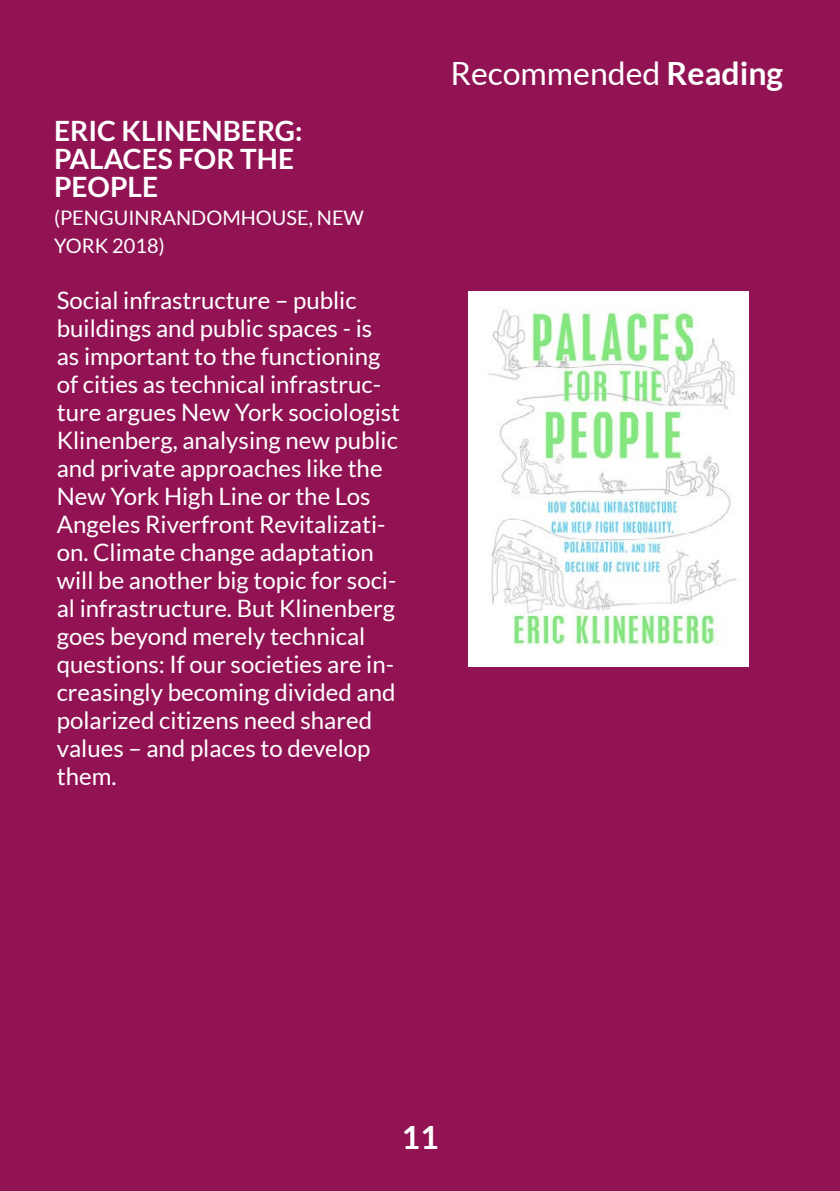
<style>
.page{position:relative;width:840px;height:1191px;background:#fff}
.page>*{position:absolute;margin:0;border:0;box-sizing:border-box;transform-origin:0 0}
.t1{font:32px "Lato";color:#fff}
.t2{font:700 32px "Lato";color:#fff}
.t3{font:700 28px/28px "Lato";color:#fff}
.t4{font:24px/28px "Lato";color:#fff}
.t5{font:20px/28px "Lato";color:#fff}
.s1{font-weight:700}
</style>
<div class="page">
<div style="left:0;top:0;width:839px;height:1191px;background:#911354"></div>
<img style="left:468px;top:291px;width:279px;height:375px">
<p class="t3" style="left:54px;top:116px;width:250px">ERIC KLINENBERG:<br>PALACES FOR THE<br>PEOPLE</p>
<p class="t5" style="left:54px;top:204px;width:311px">(PENGUINRANDOMHOUSE, NEW<br>YORK 2018)</p>
<p class="t4" style="left:57px;top:286px;width:345px">Social infrastructure – public buildings and public spaces - is as important to the functioning of cities as technical infrastruc&shy;ture argues New York sociologist<br>Klinenberg, analysing new public and private approaches like the<br>New York High Line or the Los<br>Angeles Riverfront Revitalizati&shy;on. Climate change adaptation will be another big topic for soci&shy;al infrastructure. But Klinenberg goes beyond merely technical questions: If our societies are in&shy;creasingly becoming divided and polarized citizens need shared values – and places to develop them.</p>
<h1 class="t1" style="left:450px;top:56px;width:334px">Recommended <span class="s1">Reading</span></h1>
<h1 class="t2" style="left:401px;top:1119px;width:39px">11</h1>
</div>
